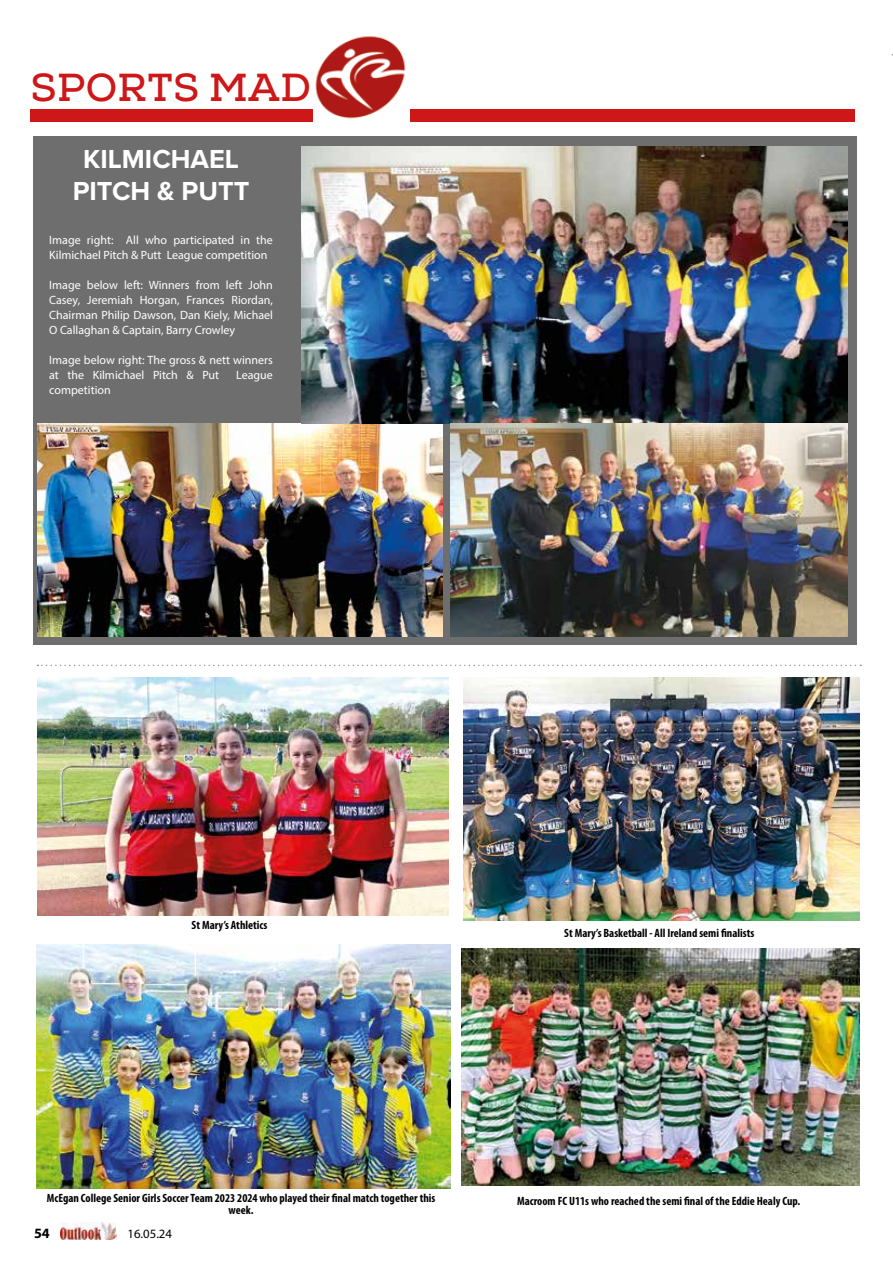
<style>
.page{position:relative;width:893px;height:1263px;background:#fff}
.page>*{position:absolute;margin:0;border:0;box-sizing:border-box;transform-origin:0 0}
.t1{font:39px "Nexa Slab Bold FREE";letter-spacing:.015em;color:#cd1719}
.t2{font:700 27px/31.5px "Proxima Nova";color:#fff;text-align:center}
.t3{font:700 14.25px "Myriad Pro";color:#000}
.t4{font:12.75px "Myriad Pro";color:#000}
.t5{font:12px/15px "Myriad Pro";color:#fff}
.t6{font:700 condensed 12px/12px "Myriad Pro";color:#000;text-align:center}
</style>
<div class="page">
<img style="left:60px;top:1223px;width:57px;height:17px">
<div style="left:33px;top:136px;width:824px;height:509px;background:linear-gradient(to right,#737373,#747371)"></div>
<div style="left:30px;top:109px;width:825px;height:12px;background:#cd1719"></div>
<img style="left:313px;top:36px;width:97px;height:85px">
<img style="left:37px;top:423px;width:406px;height:214px">
<img style="left:302px;top:147px;width:546px;height:276px">
<img style="left:451px;top:423px;width:397px;height:214px">
<svg style="left:37px;top:665px;width:824px;height:1px"></svg>
<img style="left:37px;top:944px;width:414px;height:244px">
<img style="left:37px;top:678px;width:412px;height:238px">
<img style="left:464px;top:678px;width:396px;height:242px">
<img style="left:462px;top:948px;width:398px;height:237px">
<h1 class="t1" style="left:31px;top:64px;width:282px">SPORTS MAD</h1>
<h2 class="t2" style="left:73px;top:143px;width:178px">KILMICHAEL<br>PITCH &amp; PUTT</h2>
<p class="t5" style="left:49px;top:233px;width:225px">Image right: All who participated in the<br>Kilmichael Pitch &amp; Putt League competition</p>
<p class="t5" style="left:49px;top:278px;width:225px;text-align:justify">Image below left: Winners from left John Casey, Jeremiah Horgan, Frances Riordan, Chairman Philip Dawson, Dan Kiely, Michael O Callaghan &amp; Captain, Barry Crowley</p>
<p class="t5" style="left:49px;top:353px;width:225px">Image below right: The gross &amp; nett winners at the Kilmichael Pitch &amp; Put</p>
<p class="t5" style="left:236px;top:368px;width:38px">League</p>
<p class="t5" style="left:49px;top:383px;width:63px">competition</p>
<p class="t6" style="left:192px;top:919px;width:77px">St Mary’s Athletics</p>
<p class="t6" style="left:564px;top:927px;width:192px">St Mary’s Basketball - All Ireland semi finalists</p>
<p class="t6" style="left:47px;top:1192px;width:390px">McEgan College Senior Girls Soccer Team 2023 2024 who played their final match together this week.</p>
<p class="t3" style="left:34px;top:1224px;width:17px">54</p>
<p class="t4" style="left:128px;top:1226px;width:46px">16.05.24</p>
<p class="t6" style="left:517px;top:1195px;width:285px">Macroom FC U11s who reached the semi final of the Eddie Healy Cup.</p>
</div>
